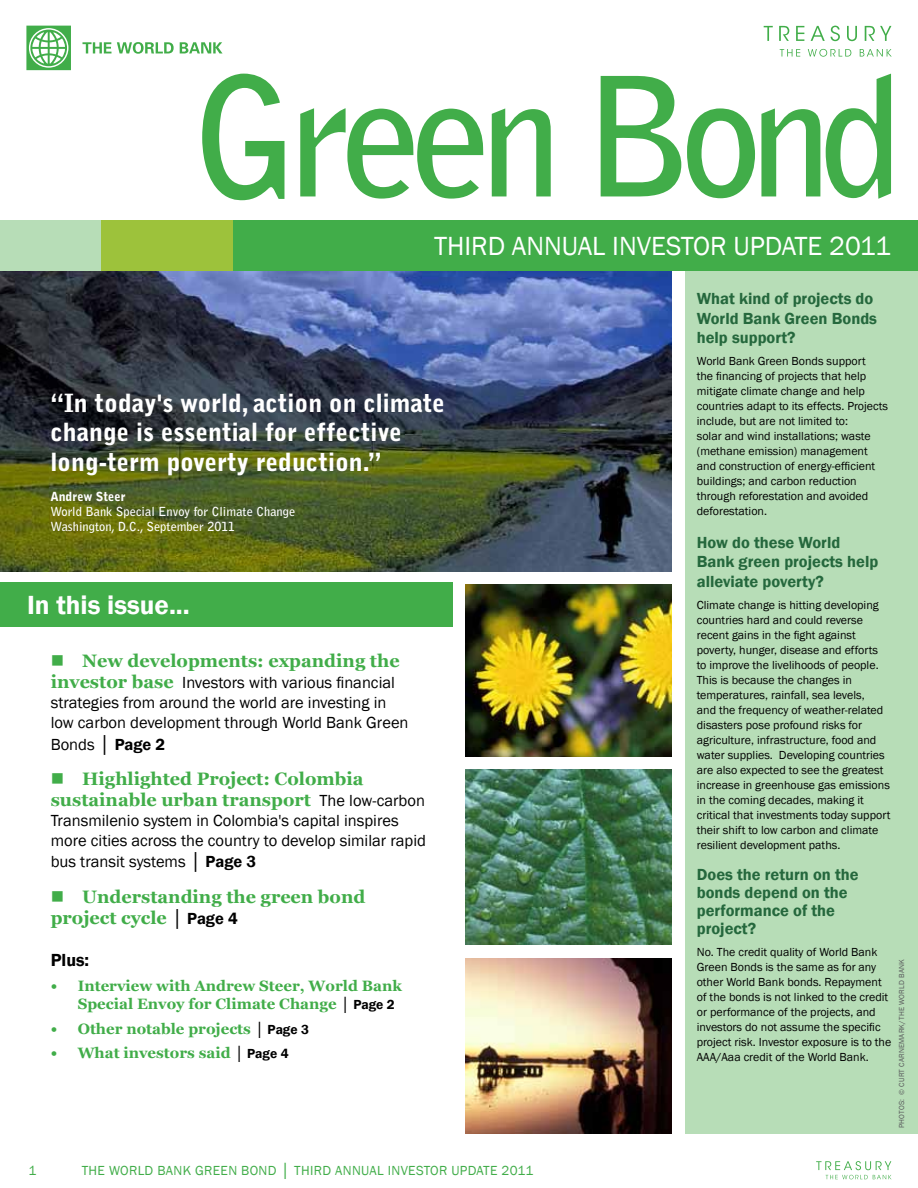
<style>
.page{position:relative;width:918px;height:1188px;background:#fff}
.page>*{position:absolute;margin:0;border:0;box-sizing:border-box;transform-origin:0 0}
.t1{font:700 164.25px "Bell Gothic Std";letter-spacing:-.075em;color:#41ad49}
.t2{font:27px "Franklin Gothic";color:#fff}
.t3{font:600 27px "Franklin Gothic";color:#fff}
.t4{font:900 24.9px/29.8px "Bell Gothic Std";color:#fff}
.t5{font:700 18px/21.6px "Georgia";color:#41ad49}
.t6{font:600 18px "Franklin Gothic";color:#000}
.t7{font:16.5px/19.8px "Franklin Gothic";color:#000}
.t8{font:600 16.5px/19.5px "Franklin Gothic";color:#25683d}
.t9{font:700 15px/18px "Georgia";color:#41ad49}
.t10{font:13.5px "Franklin Gothic";letter-spacing:.025em;color:#41ad49}
.t11{font:700 12.45px/15px "Bell Gothic Std";color:#fff}
.t12{font:900 12.45px "Bell Gothic Std";color:#fff}
.t13{font:12px/15px "Franklin Gothic";color:#000}
.t14{font:7.5px "Franklin Gothic";letter-spacing:.025em;color:#58595b}
.s1{font-family:"Georgia";font-weight:700;font-size:18px;color:#41ad49}
.s2{font-weight:600}
.s3{font-family:"Franklin Gothic";font-weight:400;font-size:16.5px;color:#000}
.s4{font-family:"Franklin Gothic";font-weight:600;font-size:16.5px;color:#000}
.s5{font-family:"Franklin Gothic";font-weight:400;font-size:13.5px;color:#000}
.s6{font-family:"Franklin Gothic";font-weight:600;font-size:13.5px;color:#000}
</style>
<div class="page">
<img style="left:466px;top:958px;width:206px;height:176px">
<img style="left:466px;top:584px;width:206px;height:173px">
<div style="left:685px;top:261px;width:233px;height:873px;background:#b7ddb7"></div>
<img style="left:466px;top:769px;width:206px;height:176px">
<img style="left:0;top:271px;width:672px;height:300px">
<div style="left:212px;top:220px;width:706px;height:51px;background:#41ad49"></div>
<div style="left:0;top:220px;width:115px;height:51px;background:#b7ddb7"></div>
<div style="left:101px;top:220px;width:132px;height:51px;background:#9dc23b"></div>
<svg style="left:83px;top:42px;width:28px;height:11px"></svg>
<svg style="left:117px;top:42px;width:57px;height:12px"></svg>
<svg style="left:180px;top:42px;width:43px;height:12px"></svg>
<svg style="left:26px;top:26px;width:45px;height:44px"></svg>
<svg style="left:780px;top:49px;width:112px;height:8px"></svg>
<svg style="left:764px;top:26px;width:127px;height:15px"></svg>
<div style="left:0;top:583px;width:452px;height:44px;background:#41ad49"></div>
<svg style="left:816px;top:1161px;width:76px;height:18px"></svg>
<h1 class="t1" style="left:192px;top:38px;width:712px">Green Bond</h1>
<h2 class="t2" style="left:434px;top:229px;width:459px">THIRD ANNUAL INVESTOR UPDATE 2011</h2>
<h3 class="t4" style="left:50px;top:388px;width:396px">“In today's world, action on climate change is essential for effective long-term poverty reduction.”</h3>
<p class="t12" style="left:50px;top:490px;width:77px">Andrew Steer</p>
<p class="t11" style="left:50px;top:504px;width:246px">World Bank Special Envoy for Climate Change<br>Washington, D.C., September 2011</p>
<h2 class="t3" style="left:27px;top:589px;width:164px">In this issue...</h2>
<h3 class="t5" style="left:51px;top:650px;width:350px">■ New developments: expanding the</h3>
<h3 class="t7" style="left:51px;top:673px;width:359px"><span class="s1">investor base</span> Investors with various financial strategies from around the world are investing in low carbon development through World Bank Green</h3>
<h3 class="t7" style="left:51px;top:735px;width:116px">Bonds │ <span class="s2">Page 2</span></h3>
<h3 class="t5" style="left:51px;top:768px;width:376px">■ Highlighted Project: Colombia sustainable urban transport <span class="s3">The low-carbon</span></h3>
<h3 class="t7" style="left:51px;top:811px;width:377px">Transmilenio system in Colombia's capital inspires more cities across the country to develop similar rapid</h3>
<h3 class="t7" style="left:51px;top:852px;width:207px">bus transit systems │ <span class="s2">Page 3</span></h3>
<h3 class="t5" style="left:51px;top:886px;width:316px">■ Understanding the green bond project cycle <span class="s3">│</span> <span class="s4">Page 4</span></h3>
<h3 class="t6" style="left:51px;top:949px;width:40px">Plus:</h3>
<p class="t9" style="left:78px;top:977px;width:326px;text-indent:-27px">• Interview with Andrew Steer, World Bank<br>Special Envoy for Climate Change <span class="s5">│</span> <span class="s6">Page 2</span></p>
<p class="t9" style="left:51px;top:1019px;width:260px">• Other notable projects <span class="s5">│</span> <span class="s6">Page 3</span></p>
<p class="t9" style="left:51px;top:1044px;width:239px">• What investors said <span class="s5">│</span> <span class="s6">Page 4</span></p>
<p class="t10" style="left:28px;top:1162px;width:9px">1</p>
<p class="t10" style="left:82px;top:1162px;width:453px">THE WORLD BANK GREEN BOND │ THIRD ANNUAL INVESTOR UPDATE 2011</p>
<h3 class="t8" style="left:697px;top:289px;width:182px">What kind of projects do<br>World Bank Green Bonds help support?</h3>
<p class="t13" style="left:697px;top:354px;width:193px">World Bank Green Bonds support<br>the financing of projects that help mitigate climate change and help countries adapt to its effects. Projects include, but are not limited to:<br>solar and wind installations; waste (methane emission) management and construction of energy-efficient buildings; and carbon reduction through reforestation and avoided deforestation.</p>
<h3 class="t8" style="left:697px;top:533px;width:183px">How do these World<br>Bank green projects help alleviate poverty?</h3>
<p class="t13" style="left:697px;top:597px;width:195px">Climate change is hitting developing countries hard and could reverse recent gains in the fight against poverty, hunger, disease and efforts to improve the livelihoods of people.<br>This is because the changes in temperatures, rainfall, sea levels,<br>and the frequency of weather-related disasters pose profound risks for agriculture, infrastructure, food and water supplies. Developing countries are also expected to see the greatest increase in greenhouse gas emissions in the coming decades, making it critical that investments today support their shift to low carbon and climate resilient development paths.</p>
<h3 class="t8" style="left:697px;top:866px;width:163px;line-height:18px">Does the return on the bonds depend on the performance of the project?</h3>
<p class="t13" style="left:697px;top:945px;width:196px">No. The credit quality of World Bank Green Bonds is the same as for any other World Bank bonds. Repayment of the bonds is not linked to the credit or performance of the projects, and investors do not assume the specific project risk. Investor exposure is to the AAA/Aaa credit of the World Bank.</p>
<p class="t14" style="left:897px;top:1128px;width:170px;rotate:-90deg">PHOTOS: © CURT CARNEMARK/THE WORLD BANK</p>
</div>
